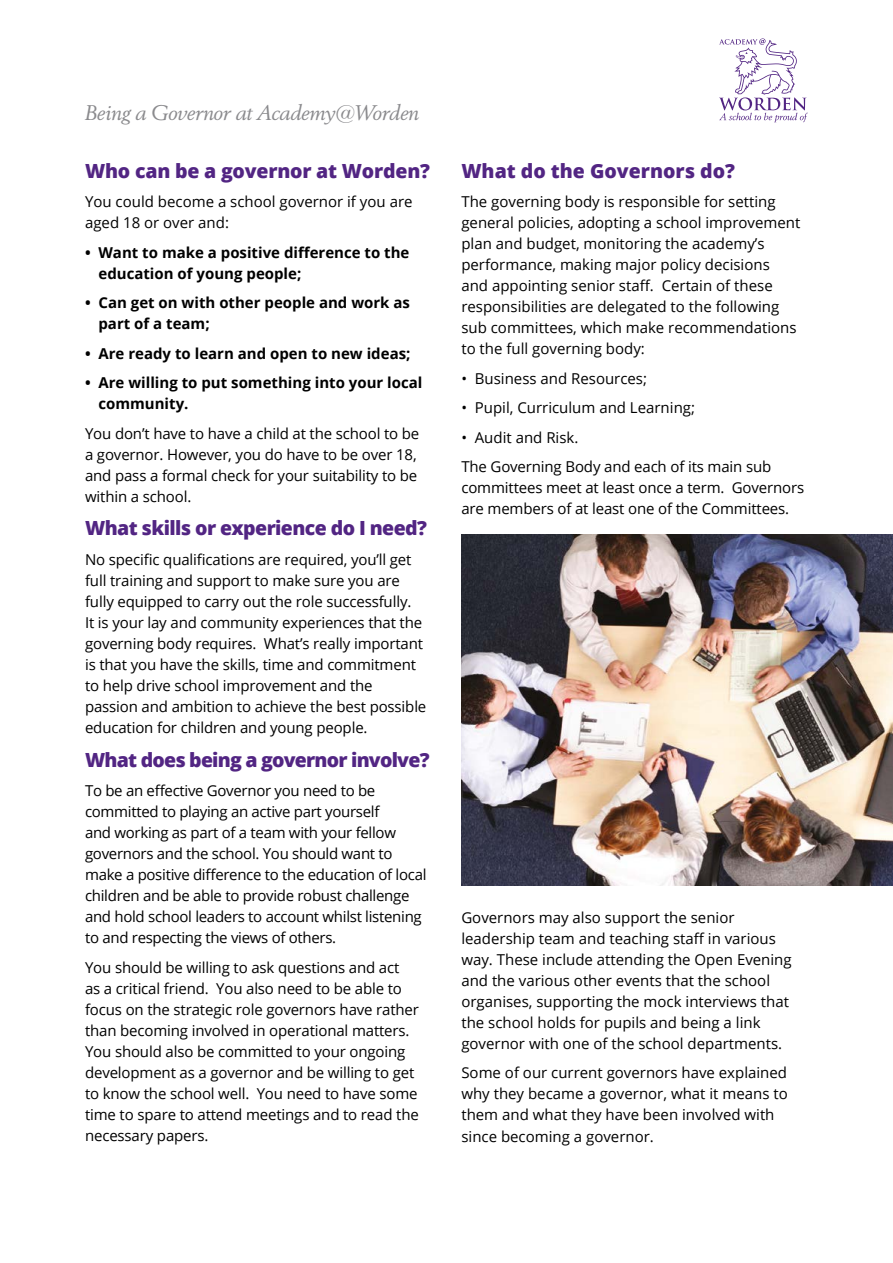
<style>
.page{position:relative;width:893px;height:1263px;background:#fff}
.page>*{position:absolute;margin:0;border:0;box-sizing:border-box;transform-origin:0 0}
.t1{font:italic 21px "Revival 565 BT";letter-spacing:-.03em;color:#8a8a8d}
.t2{font:800 19.5px "Open Sans";letter-spacing:-.03em;color:#522583}
.t3{font:800 19.5px "Open Sans";letter-spacing:-.01em;color:#522583}
.t4{font:800 19.5px "Open Sans";color:#522583}
.t5{font:15px/21px "Open Sans";letter-spacing:-.01em;color:#000}
.t6{font:700 15px/21px "Open Sans";color:#000}
</style>
<div class="page">
<svg style="left:719px;top:38px;width:89px;height:84px"></svg>
<img style="left:461px;top:534px;width:432px;height:352px">
<h1 class="t1" style="left:85px;top:100px;width:336px">Being a Governor at Academy@Worden</h1>
<h2 class="t3" style="left:85px;top:156px;width:347px">Who can be a governor at Worden?</h2>
<p class="t5" style="left:85px;top:191px;width:329px">You could become a school governor if you are aged 18 or over and:</p>
<p class="t6" style="left:98px;top:241px;width:313px;text-indent:-13px">• Want to make a positive difference to the education of young people;</p>
<p class="t6" style="left:98px;top:292px;width:313px;text-indent:-13px">• Can get on with other people and work as part of a team;</p>
<p class="t6" style="left:85px;top:342px;width:327px">• Are ready to learn and open to new ideas;</p>
<p class="t6" style="left:98px;top:372px;width:325px;text-indent:-13px">• Are willing to put something into your local community.</p>
<p class="t5" style="left:85px;top:422px;width:336px">You don’t have to have a child at the school to be a governor. However, you do have to be over 18, and pass a formal check for your suitability to be within a school.</p>
<h2 class="t2" style="left:85px;top:513px;width:343px">What skills or experience do I need?</h2>
<p class="t5" style="left:85px;top:549px;width:343px">No specific qualifications are required, you’ll get full training and support to make sure you are fully equipped to carry out the role successfully.<br>It is your lay and community experiences that the governing body requires. What’s really important is that you have the skills, time and commitment to help drive school improvement and the passion and ambition to achieve the best possible education for children and young people.</p>
<h2 class="t2" style="left:85px;top:745px;width:346px">What does being a governor involve?</h2>
<p class="t5" style="left:85px;top:780px;width:343px">To be an effective Governor you need to be committed to playing an active part yourself<br>and working as part of a team with your fellow governors and the school. You should want to make a positive difference to the education of local children and be able to provide robust challenge and hold school leaders to account whilst listening to and respecting the views of others.</p>
<p class="t5" style="left:85px;top:956px;width:335px">You should be willing to ask questions and act<br>as a critical friend. You also need to be able to focus on the strategic role governors have rather than becoming involved in operational matters.<br>You should also be committed to your ongoing development as a governor and be willing to get to know the school well. You need to have some time to spare to attend meetings and to read the necessary papers.</p>
<h2 class="t4" style="left:461px;top:156px;width:275px">What do the Governors do?</h2>
<p class="t5" style="left:461px;top:191px;width:341px">The governing body is responsible for setting general policies, adopting a school improvement plan and budget, monitoring the academy’s performance, making major policy decisions<br>and appointing senior staff. Certain of these responsibilities are delegated to the following sub committees, which make recommendations to the full governing body:</p>
<p class="t5" style="left:461px;top:367px;width:187px">• Business and Resources;</p>
<p class="t5" style="left:461px;top:397px;width:235px">• Pupil, Curriculum and Learning;</p>
<p class="t5" style="left:461px;top:422px;width:311px;line-height:29.5px">• Audit and Risk.<br>The Governing Body and each of its main sub</p>
<p class="t5" style="left:461px;top:477px;width:344px">committees meet at least once a term. Governors are members of at least one of the Committees.</p>
<p class="t5" style="left:461px;top:906px;width:332px">Governors may also support the senior leadership team and teaching staff in various way. These include attending the Open Evening and the various other events that the school organises, supporting the mock interviews that the school holds for pupils and being a link governor with one of the school departments.</p>
<p class="t5" style="left:461px;top:1062px;width:328px">Some of our current governors have explained why they became a governor, what it means to them and what they have been involved with since becoming a governor.</p>
</div>
